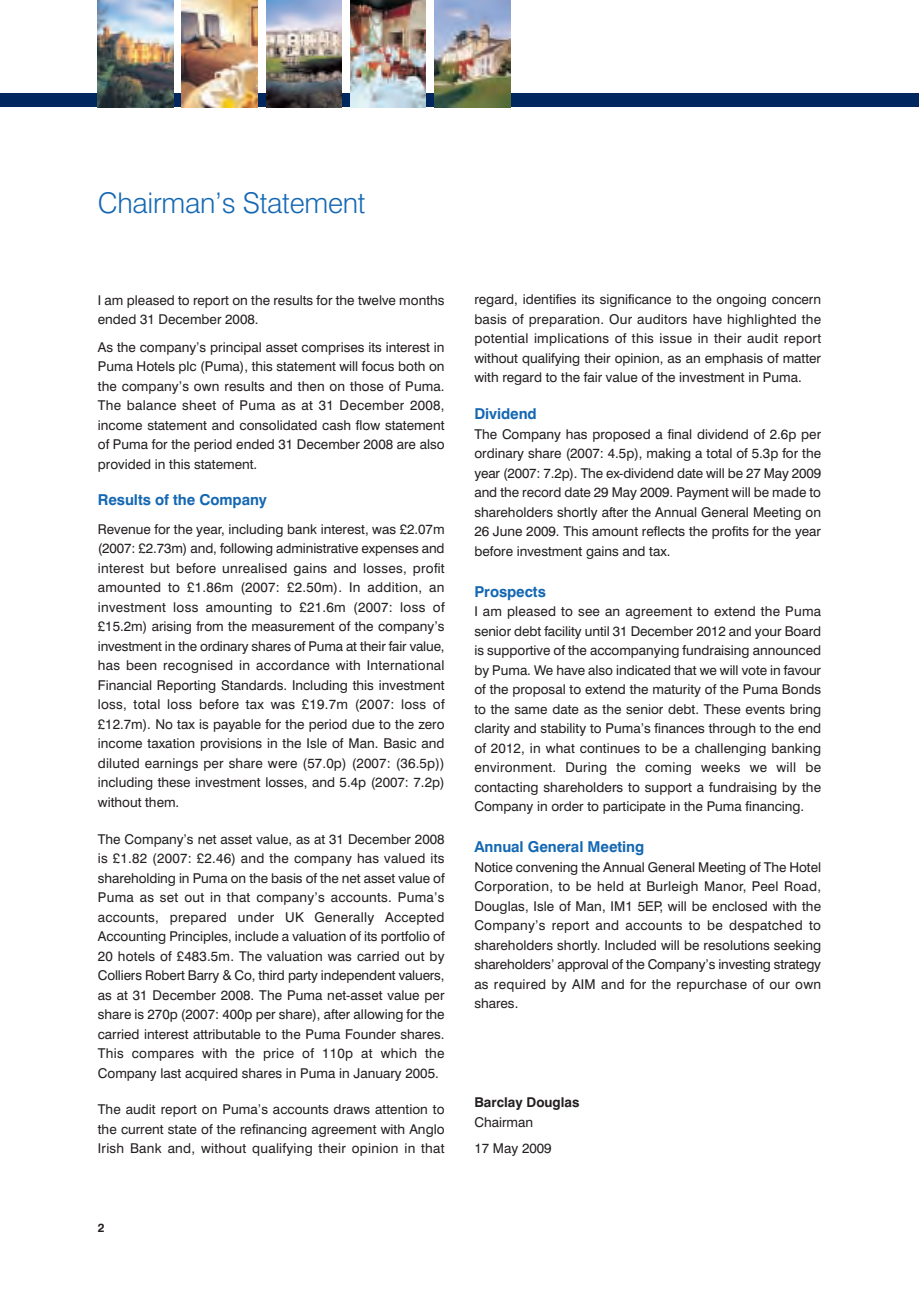
<style>
.page{position:relative;width:919px;height:1289px;background:#fff}
.page>*{position:absolute;margin:0;border:0;box-sizing:border-box;transform-origin:0 0}
.t1{font:300 28.5px "Swiss 721 BT";letter-spacing:-.01em;color:#1468b3}
.t2{font:700 15px "Swiss 721 BT";letter-spacing:-.005em;color:#1468b3}
.t3{font:13.5px/19.5px "Swiss 721 BT";color:#231f20;text-align:justify}
.t4{font:700 13.5px "Swiss 721 BT";color:#231f20}
.t5{font:700 12px "Swiss 721 BT";color:#231f20}
</style>
<div class="page">
<div style="left:907px;top:93px;width:11px;height:14px;background:#00285f"></div>
<div style="left:0;top:93px;width:906px;height:14px;background:#00285f"></div>
<img style="left:98px;top:0;width:75px;height:107px">
<img style="left:182px;top:0;width:76px;height:107px">
<img style="left:266px;top:0;width:76px;height:107px">
<img style="left:350px;top:0;width:76px;height:107px">
<img style="left:434px;top:0;width:76px;height:107px">
<h1 class="t1" style="left:98px;top:193px;width:269px">Chairman’s Statement</h1>
<p class="t3" style="left:98px;top:291px;width:348px">I am pleased to report on the results for the twelve months ended 31 December 2008.</p>
<p class="t3" style="left:98px;top:338px;width:348px">As the company’s principal asset comprises its interest in Puma Hotels plc (Puma), this statement will focus both on the company’s own results and then on those of Puma.<br>The balance sheet of Puma as at 31 December 2008, income statement and consolidated cash flow statement of Puma for the period ended 31 December 2008 are also provided in this statement.</p>
<p class="t2" style="left:98px;top:494px;width:171px">Results of the Company</p>
<p class="t3" style="left:98px;top:520px;width:348px">Revenue for the year, including bank interest, was £2.07m (2007: £2.73m) and, following administrative expenses and interest but before unrealised gains and losses, profit amounted to £1.86m (2007: £2.50m). In addition, an investment loss amounting to £21.6m (2007: loss of £15.2m) arising from the measurement of the company’s investment in the ordinary shares of Puma at their fair value, has been recognised in accordance with International Financial Reporting Standards. Including this investment loss, total loss before tax was £19.7m (2007: loss of £12.7m). No tax is payable for the period due to the zero income taxation provisions in the Isle of Man. Basic and diluted earnings per share were (57.0p) (2007: (36.5p)) including these investment losses, and 5.4p (2007: 7.2p) without them.</p>
<p class="t3" style="left:98px;top:830px;width:348px">The Company’s net asset value, as at 31 December 2008 is £1.82 (2007: £2.46) and the company has valued its shareholding in Puma on the basis of the net asset value of Puma as set out in that company’s accounts. Puma’s accounts, prepared under UK Generally Accepted Accounting Principles, include a valuation of its portfolio of 20 hotels of £483.5m. The valuation was carried out by Colliers Robert Barry &amp; Co, third party independent valuers, as at 31 December 2008. The Puma net-asset value per share is 270p (2007: 400p per share), after allowing for the carried interest attributable to the Puma Founder shares.<br>This compares with the price of 110p at which the Company last acquired shares in Puma in January 2005.</p>
<p class="t3" style="left:98px;top:1101px;width:348px">The audit report on Puma’s accounts draws attention to the current state of the refinancing agreement with Anglo Irish Bank and, without qualifying their opinion in that</p>
<p class="t5" style="left:98px;top:1223px;width:8px">2</p>
<p class="t3" style="left:474px;top:291px;width:348px">regard, identifies its significance to the ongoing concern basis of preparation. Our auditors have highlighted the potential implications of this issue in their audit report without qualifying their opinion, as an emphasis of matter with regard to the fair value of the investment in Puma.</p>
<p class="t2" style="left:474px;top:408px;width:64px">Dividend</p>
<p class="t3" style="left:474px;top:425px;width:348px">The Company has proposed a final dividend of 2.6p per ordinary share (2007: 4.5p), making a total of 5.3p for the year (2007: 7.2p). The ex-dividend date will be 27 May 2009 and the record date 29 May 2009. Payment will be made to shareholders shortly after the Annual General Meeting on 26 June 2009. This amount reflects the profits for the year before investment gains and tax.</p>
<p class="t2" style="left:474px;top:586px;width:73px">Prospects</p>
<p class="t3" style="left:474px;top:603px;width:348px">I am pleased to see an agreement to extend the Puma senior debt facility until 31 December 2012 and your Board is supportive of the accompanying fundraising announced by Puma. We have also indicated that we will vote in favour of the proposal to extend the maturity of the Puma Bonds to the same date as the senior debt. These events bring clarity and stability to Puma’s finances through to the end of 2012, in what continues to be a challenging banking environment. During the coming weeks we will be contacting shareholders to support a fundraising by the Company in order to participate in the Puma financing.</p>
<p class="t2" style="left:474px;top:841px;width:171px">Annual General Meeting</p>
<p class="t3" style="left:474px;top:858px;width:348px">Notice convening the Annual General Meeting of The Hotel Corporation, to be held at Burleigh Manor, Peel Road, Douglas, Isle of Man, IM1 5EP, will be enclosed with the Company’s report and accounts to be despatched to shareholders shortly. Included will be resolutions seeking shareholders’ approval of the Company’s investing strategy as required by AIM and for the repurchase of our own shares.</p>
<p class="t4" style="left:474px;top:1097px;width:107px">Barclay Douglas</p>
<p class="t3" style="left:474px;top:1110px;width:79px;line-height:26px">Chairman<br>17 May 2009</p>
</div>
